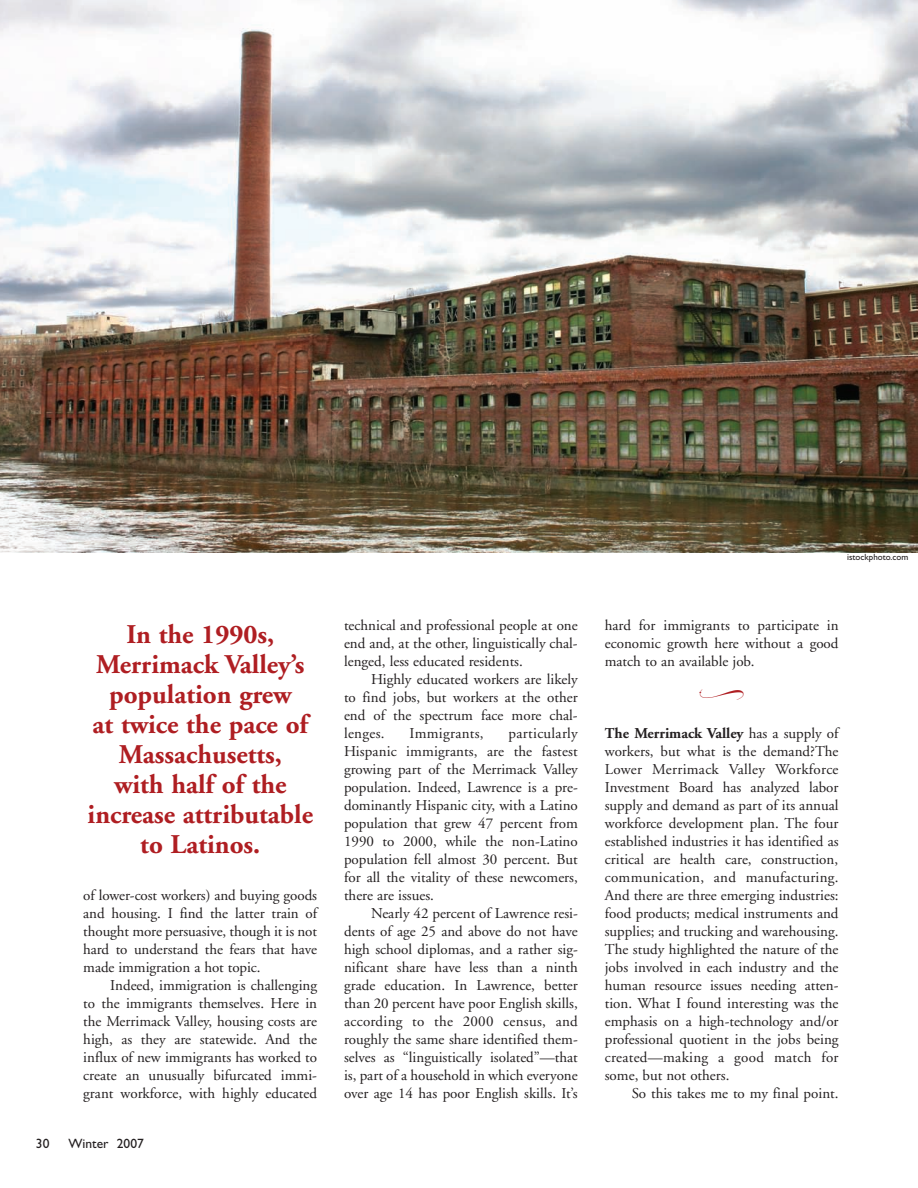
<style>
.page{position:relative;width:918px;height:1188px;background:#fff}
.page>*{position:absolute;margin:0;border:0;box-sizing:border-box;transform-origin:0 0}
.t1{font:700 27px/30px "Adobe Garamond";color:#af1e22;text-align:center}
.t2{font:15px/18px "Adobe Garamond";color:#231f20;text-align:justify}
.t3{font:15px "Adobe Garamond";letter-spacing:.02em;color:#231f20}
.t4{font:13.5px "Gill Sans";color:#231f20}
.t5{font:9px "Gill Sans";color:#231f20}
.s1{font-weight:700}
</style>
<div class="page">
<img style="left:0;top:0;width:918px;height:552px">
<h1 class="t1" style="left:88px;top:622px;width:227px">In the 1990s,<br>Merrimack Valley’s population grew<br>at twice the pace of<br>Massachusetts,<br>with half of the increase attributable to Latinos.</h1>
<p class="t2" style="left:83px;top:888px;width:235px">of lower-cost workers) and buying goods and housing. I find the latter train of thought more persuasive, though it is not hard to understand the fears that have made immigration a hot topic.</p>
<p class="t2" style="left:83px;top:978px;width:235px;text-indent:27px">Indeed, immigration is challenging to the immigrants themselves. Here in the Merrimack Valley, housing costs are high, as they are statewide. And the influx of new immigrants has worked to create an unusually bifurcated immi&shy;grant workforce, with highly educated</p>
<p class="t4" style="left:36px;top:1138px;width:15px">30</p>
<p class="t4" style="left:68px;top:1138px;width:77px">Winter 2007</p>
<p class="t2" style="left:344px;top:618px;width:235px">technical and professional people at one end and, at the other, linguistically chal&shy;lenged, less educated residents.</p>
<p class="t2" style="left:344px;top:672px;width:235px;text-indent:27px">Highly educated workers are likely to find jobs, but workers at the other end of the spectrum face more chal&shy;lenges.</p>
<p class="t2" style="left:344px;top:726px;width:235px;text-indent:165px">particularly Hispanic immigrants, are the fastest growing part of the Merrimack Valley population. Indeed, Lawrence is a pre&shy;dominantly Hispanic city, with a Latino population that grew 47 percent from 1990 to 2000, while the non-Latino population fell almost 30 percent. But for all the vitality of these newcomers, there are issues.</p>
<p class="t2" style="left:344px;top:906px;width:235px;text-indent:27px">Nearly 42 percent of Lawrence resi&shy;dents of age 25 and above do not have high school diplomas, and a rather sig&shy;nificant share have less than a ninth grade education. In Lawrence, better than 20 percent have poor English skills, according to the 2000 census, and roughly the same share identified them&shy;selves as “linguistically isolated”—that is, part of a household in which everyone over age 14 has poor English skills. It’s</p>
<p class="t3" style="left:410px;top:727px;width:76px">Immigrants,</p>
<p class="t5" style="left:847px;top:554px;width:63px">istockphoto.com</p>
<p class="t2" style="left:605px;top:618px;width:235px">hard for immigrants to participate in economic growth here without a good match to an available job.</p>
<p class="t2" style="left:605px;top:726px;width:235px"><span class="s1">The Merrimack Valley</span> has a supply of workers, but what is the demand?The Lower Merrimack Valley Workforce Investment Board has analyzed labor supply and demand as part of its annual workforce development plan. The four established industries it has identified as critical are health care, construction, communication, and manufacturing.<br>And there are three emerging industries: food products; medical instruments and supplies; and trucking and warehousing.<br>The study highlighted the nature of the jobs involved in each industry and the human resource issues needing atten&shy;tion. What I found interesting was the emphasis on a high-technology and/or professional quotient in the jobs being created—making a good match for some, but not others.</p>
<p class="t2" style="left:632px;top:1086px;width:208px">So this takes me to my final point.</p>
</div>
